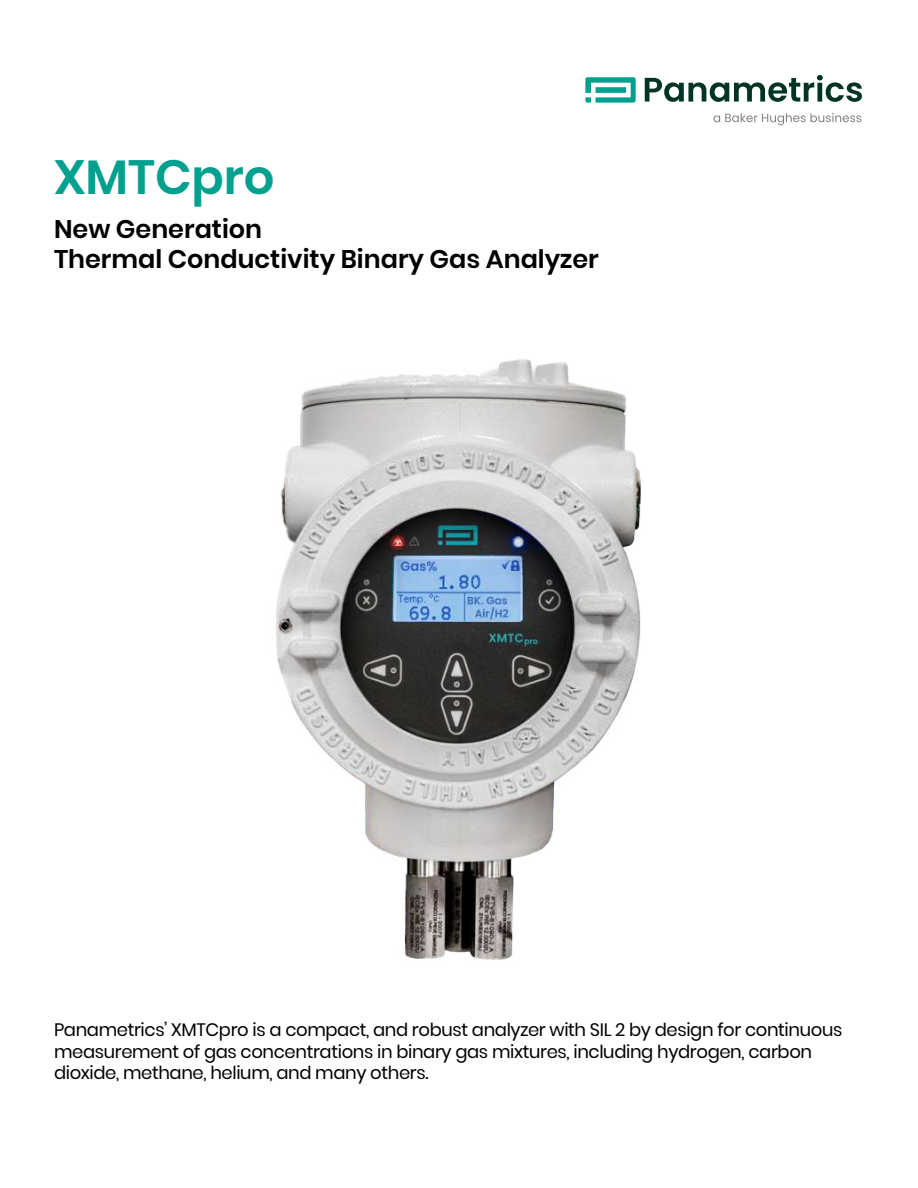
<style>
.page{position:relative;width:918px;height:1188px;background:#fff}
.page>*{position:absolute;margin:0;border:0;box-sizing:border-box;transform-origin:0 0}
.t1{font:600 48px "Poppins";color:#00a08e}
.t2{font:600 25.5px/29.2px "Poppins";color:#000}
.t3{font:18px/21.6px "Poppins";letter-spacing:-.02em;color:#000}
</style>
<div class="page">
<img style="left:275px;top:359px;width:366px;height:601px">
<svg style="left:585px;top:77px;width:51px;height:26px"></svg>
<svg style="left:645px;top:75px;width:217px;height:27px"></svg>
<svg style="left:714px;top:113px;width:147px;height:12px"></svg>
<h1 class="t1" style="left:54px;top:150px;width:222px">XMTCpro</h1>
<h2 class="t2" style="left:54px;top:215px;width:546px">New Generation<br>Thermal Conductivity Binary Gas Analyzer</h2>
<p class="t3" style="left:54px;top:1019px;width:790px">Panametrics’ XMTCpro is a compact, and robust analyzer with SIL 2 by design for continuous measurement of gas concentrations in binary gas mixtures, including hydrogen, carbon dioxide, methane, helium, and many others.</p>
</div>
